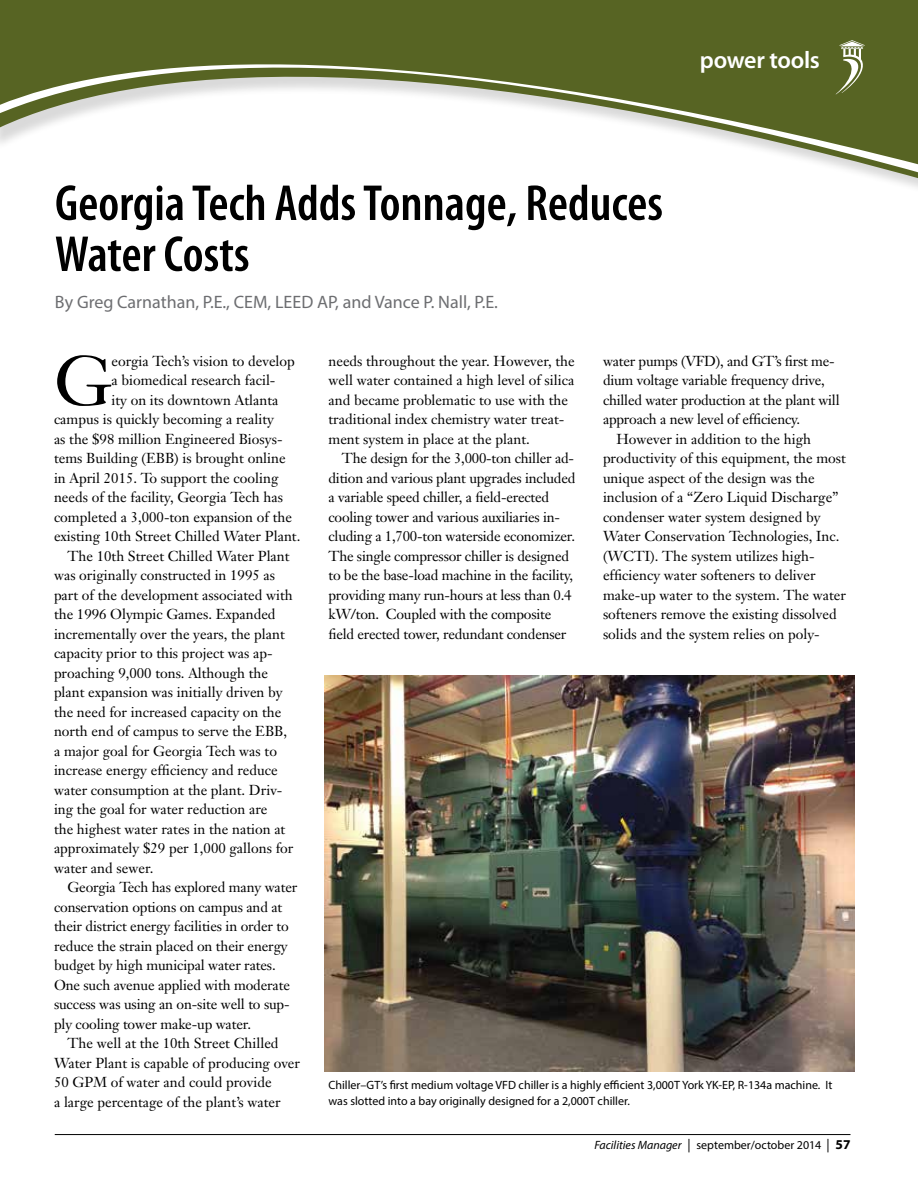
<style>
.page{position:relative;width:918px;height:1188px;background:#fff}
.page>*{position:absolute;margin:0;border:0;box-sizing:border-box;transform-origin:0 0}
.t1{font:69px "Janson Text";color:#000}
.t2{font:600 condensed 51px/51px "Myriad Pro";color:#000}
.t3{font:600 24px "Myriad Pro";letter-spacing:-.01em;color:#fff}
.t4{font:18px "Myriad Pro";color:#6d6e71}
.t5{font:14.25px/19.5px "Janson Text";color:#000}
.t6{font:12px/15.8px "Myriad Pro";color:#000}
.s1{font-style:italic}
.s2{font-size:13.5px}
.s3{font-weight:700;font-size:13.5px}
</style>
<div class="page">
<hr style="left:55px;top:1134px;width:795px;height:1px;background:#000">
<svg style="left:0;top:0;width:918px;height:188px;fill:#576423"></svg>
<img style="left:325px;top:675px;width:529px;height:397px">
<h3 class="t3" style="left:700px;top:44px;width:122px">power tools</h3>
<h2 class="t2" style="left:55px;top:178px;width:610px">Georgia Tech Adds Tonnage, Reduces<br>Water Costs</h2>
<p class="t4" style="left:55px;top:290px;width:444px">By Greg Carnathan, P.E., CEM, LEED AP, and Vance P. Nall, P.E.</p>
<h1 class="t1" style="left:54px;top:337px;width:59px">G</h1>
<p class="t5" style="left:111px;top:351px;width:185px">eorgia Tech’s vision to develop</p>
<p class="t5" style="left:111px;top:371px;width:166px">a biomedical research facil-</p>
<p class="t5" style="left:111px;top:390px;width:169px">ity on its downtown Atlanta</p>
<p class="t5" style="left:54px;top:410px;width:222px">campus is quickly becoming a reality</p>
<p class="t5" style="left:54px;top:429px;width:230px">as the $98 million Engineered Biosys-</p>
<p class="t5" style="left:54px;top:449px;width:233px">tems Building (EBB) is brought online</p>
<p class="t5" style="left:54px;top:468px;width:226px">in April 2015. To support the cooling</p>
<p class="t5" style="left:54px;top:488px;width:231px">needs of the facility, Georgia Tech has</p>
<p class="t5" style="left:54px;top:507px;width:240px">completed a 3,000-ton expansion of the</p>
<p class="t5" style="left:54px;top:527px;width:248px">existing 10th Street Chilled Water Plant.</p>
<p class="t5" style="left:68px;top:546px;width:224px">The 10th Street Chilled Water Plant</p>
<p class="t5" style="left:54px;top:566px;width:223px">was originally constructed in 1995 as</p>
<p class="t5" style="left:54px;top:585px;width:240px">part of the development associated with</p>
<p class="t5" style="left:54px;top:605px;width:223px">the 1996 Olympic Games. Expanded</p>
<p class="t5" style="left:54px;top:624px;width:232px">incrementally over the years, the plant</p>
<p class="t5" style="left:54px;top:644px;width:220px">capacity prior to this project was ap-</p>
<p class="t5" style="left:54px;top:663px;width:216px">proaching 9,000 tons. Although the</p>
<p class="t5" style="left:54px;top:683px;width:230px">plant expansion was initially driven by</p>
<p class="t5" style="left:54px;top:702px;width:229px">the need for increased capacity on the</p>
<p class="t5" style="left:54px;top:722px;width:235px">north end of campus to serve the EBB,</p>
<p class="t5" style="left:54px;top:741px;width:225px">a major goal for Georgia Tech was to</p>
<p class="t5" style="left:54px;top:761px;width:225px">increase energy efficiency and reduce</p>
<p class="t5" style="left:54px;top:780px;width:230px">water consumption at the plant. Driv-</p>
<p class="t5" style="left:54px;top:800px;width:215px">ing the goal for water reduction are</p>
<p class="t5" style="left:54px;top:819px;width:233px">the highest water rates in the nation at</p>
<p class="t5" style="left:54px;top:839px;width:241px">approximately $29 per 1,000 gallons for</p>
<p class="t5" style="left:54px;top:858px;width:101px">water and sewer.</p>
<p class="t5" style="left:68px;top:878px;width:231px">Georgia Tech has explored many water</p>
<p class="t5" style="left:54px;top:897px;width:230px">conservation options on campus and at</p>
<p class="t5" style="left:54px;top:917px;width:236px">their district energy facilities in order to</p>
<p class="t5" style="left:54px;top:936px;width:235px">reduce the strain placed on their energy</p>
<p class="t5" style="left:54px;top:956px;width:223px">budget by high municipal water rates.</p>
<p class="t5" style="left:54px;top:975px;width:238px">One such avenue applied with moderate</p>
<p class="t5" style="left:54px;top:995px;width:237px">success was using an on-site well to sup-</p>
<p class="t5" style="left:54px;top:1014px;width:199px">ply cooling tower make-up water.</p>
<p class="t5" style="left:68px;top:1033px;width:213px">The well at the 10th Street Chilled</p>
<p class="t5" style="left:54px;top:1053px;width:248px">Water Plant is capable of producing over</p>
<p class="t5" style="left:54px;top:1072px;width:219px">50 GPM of water and could provide</p>
<p class="t5" style="left:54px;top:1092px;width:228px">a large percentage of the plant’s water</p>
<p class="t5" style="left:329px;top:351px;width:248px">needs throughout the year. However, the well water contained a high level of silica and became problematic to use with the traditional index chemistry water treat&shy;ment system in place at the plant.</p>
<p class="t5" style="left:329px;top:448px;width:248px;text-indent:13px">The design for the 3,000-ton chiller ad&shy;dition and various plant upgrades included a variable speed chiller, a field-erected cooling tower and various auxiliaries in&shy;cluding a 1,700-ton waterside economizer.<br>The single compressor chiller is designed to be the base-load machine in the facility, providing many run-hours at less than 0.4 kW/ton. Coupled with the composite field erected tower, redundant condenser</p>
<p class="t5" style="left:603px;top:351px;width:233px">water pumps (VFD), and GT’s first me-</p>
<p class="t5" style="left:603px;top:370px;width:223px">dium voltage variable frequency drive,</p>
<p class="t5" style="left:603px;top:390px;width:238px">chilled water production at the plant will</p>
<p class="t5" style="left:603px;top:409px;width:199px">approach a new level of efficiency.</p>
<p class="t5" style="left:616px;top:429px;width:196px">However in addition to the high</p>
<p class="t5" style="left:603px;top:448px;width:244px">productivity of this equipment, the most</p>
<p class="t5" style="left:603px;top:468px;width:213px">unique aspect of the design was the</p>
<p class="t5" style="left:603px;top:487px;width:237px">inclusion of a “Zero Liquid Discharge”</p>
<p class="t5" style="left:603px;top:507px;width:219px">condenser water system designed by</p>
<p class="t5" style="left:603px;top:526px;width:238px">Water Conservation Technologies, Inc.</p>
<p class="t5" style="left:603px;top:546px;width:213px">(WCTI). The system utilizes high-</p>
<p class="t5" style="left:603px;top:565px;width:214px">efficiency water softeners to deliver</p>
<p class="t5" style="left:603px;top:585px;width:244px">make-up water to the system. The water</p>
<p class="t5" style="left:603px;top:604px;width:235px">softeners remove the existing dissolved</p>
<p class="t5" style="left:603px;top:624px;width:218px">solids and the system relies on poly-</p>
<p class="t6" style="left:328px;top:1077px;width:506px">Chiller–GT’s first medium voltage VFD chiller is a highly efficient 3,000T York YK-EP, R-134a machine. It was slotted into a bay originally designed for a 2,000T chiller.</p>
<p class="t6" style="left:594px;top:1137px;width:258px"><span class="s1">Facilities Manager</span> <span class="s2">|</span> september/october 2014 <span class="s2">|</span> <span class="s3">57</span></p>
</div>
